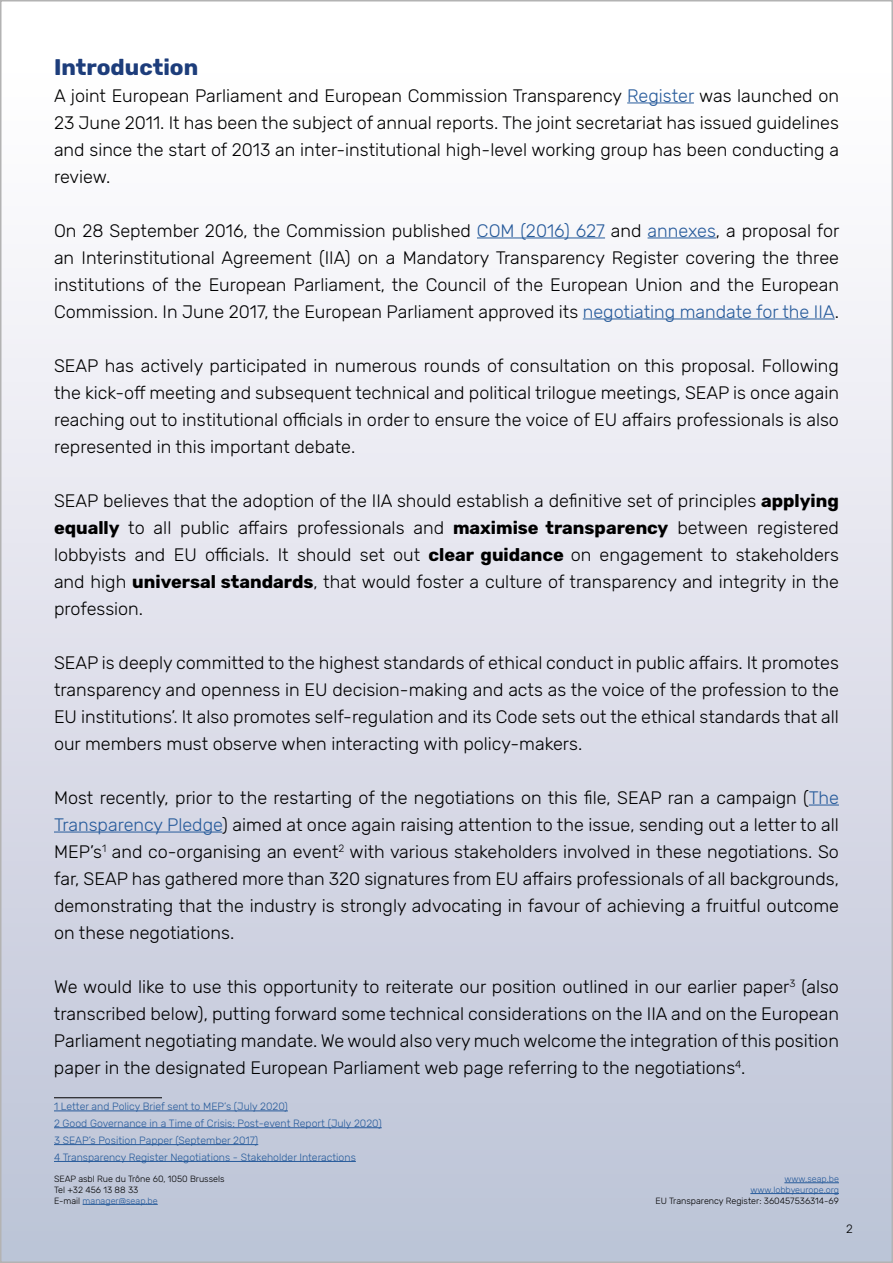
<style>
.page{position:relative;width:893px;height:1263px;background:#fff}
.page>*{position:absolute;margin:0;border:0;box-sizing:border-box;transform-origin:0 0}
.t1{font:700 22.5px "Rubik";color:#1d3d7b}
.t2{font:300 18px/27px "Rubik";color:#000;text-align:justify}
.t3{font:300 12px "Rubik";color:#000}
.t4{font:300 10.5px/16.8px "Rubik";color:#275b9b}
.t5{font:300 9px/10.8px "Rubik";color:#000}
.t6{font:300 9px/10.8px "Rubik";color:#275b9b;text-align:right}
.s1{color:#275b9b}
.s2{font-weight:700}
</style>
<div class="page">
<div style="left:1px;top:1px;width:891px;height:1261px;background:linear-gradient(to bottom,#fff,#bcc2d6)"></div>
<hr style="left:627px;top:102px;width:67px;height:1px;background:#275b9b">
<hr style="left:477px;top:237px;width:128px;height:1px;background:#275b9b">
<hr style="left:648px;top:237px;width:68px;height:1px;background:#275b9b">
<hr style="left:583px;top:318px;width:252px;height:1px;background:#275b9b">
<hr style="left:809px;top:804px;width:30px;height:1px;background:#275b9b">
<hr style="left:54px;top:831px;width:168px;height:1px;background:#275b9b">
<hr style="left:54px;top:1097px;width:108px;height:1px;background:#000">
<hr style="left:54px;top:1110px;width:234px;height:1px;background:#275b9b">
<hr style="left:54px;top:1127px;width:328px;height:1px;background:#275b9b">
<hr style="left:54px;top:1144px;width:204px;height:1px;background:#275b9b">
<hr style="left:54px;top:1161px;width:302px;height:1px;background:#275b9b">
<hr style="left:83px;top:1204px;width:75px;height:1px;background:#275b9b">
<hr style="left:784px;top:1182px;width:55px;height:1px;background:#275b9b">
<hr style="left:750px;top:1193px;width:89px;height:1px;background:#275b9b">
<p class="t1" style="left:54px;top:54px;width:146px">Introduction</p>
<p class="t2" style="left:54px;top:83px;width:786px">A joint European Parliament and European Commission Transparency <span class="s1">Register</span> was launched on 23 June 2011. It has been the subject of annual reports. The joint secretariat has issued guidelines and since the start of 2013 an inter-institutional high-level working group has been conducting a review.</p>
<p class="t2" style="left:54px;top:218px;width:787px">On 28 September 2016, the Commission published <span class="s1">COM (2016) 627</span> and <span class="s1">annexes</span>, a proposal for an Interinstitutional Agreement (IIA) on a Mandatory Transparency Register covering the three institutions of the European Parliament, the Council of the European Union and the European Commission. In June 2017, the European Parliament approved its <span class="s1">negotiating mandate for the IIA</span>.</p>
<p class="t2" style="left:54px;top:353px;width:786px">SEAP has actively participated in numerous rounds of consultation on this proposal. Following the kick-off meeting and subsequent technical and political trilogue meetings, SEAP is once again reaching out to institutional officials in order to ensure the voice of EU affairs professionals is also represented in this important debate.</p>
<p class="t2" style="left:54px;top:488px;width:786px">SEAP believes that the adoption of the IIA should establish a definitive set of principles <span class="s2">applying equally</span> to all public affairs professionals and <span class="s2">maximise transparency</span> between registered lobbyists and EU officials. It should set out <span class="s2">clear guidance</span> on engagement to stakeholders and high <span class="s2">universal standards</span>, that would foster a culture of transparency and integrity in the profession.</p>
<p class="t2" style="left:54px;top:650px;width:786px">SEAP is deeply committed to the highest standards of ethical conduct in public affairs. It promotes transparency and openness in EU decision-making and acts as the voice of the profession to the EU institutions’. It also promotes self-regulation and its Code sets out the ethical standards that all our members must observe when interacting with policy-makers.</p>
<p class="t2" style="left:54px;top:785px;width:786px">Most recently, prior to the restarting of the negotiations on this file, SEAP ran a campaign (<span class="s1">The Transparency Pledge</span>) aimed at once again raising attention to the issue, sending out a letter to all MEP’s<sup>1</sup> and co-organising an event<sup>2</sup> with various stakeholders involved in these negotiations. So far, SEAP has gathered more than 320 signatures from EU affairs professionals of all backgrounds, demonstrating that the industry is strongly advocating in favour of achieving a fruitful outcome on these negotiations.</p>
<p class="t2" style="left:54px;top:974px;width:786px">We would like to use this opportunity to reiterate our position outlined in our earlier paper<sup>3</sup> (also transcribed below), putting forward some technical considerations on the IIA and on the European Parliament negotiating mandate. We would also very much welcome the integration of this position paper in the designated European Parliament web page referring to the negotiations<sup>4</sup>.</p>
<p class="t4" style="left:54px;top:1098px;width:329px">1 Letter and Policy Brief sent to MEP’s (July 2020)<br>2 Good Governance in a Time of Crisis: Post-event Report (July 2020)<br>3 SEAP’s Position Papper (September 2017)<br>4 Transparency Register Negotiations - Stakeholder Interactions</p>
<p class="t5" style="left:54px;top:1174px;width:172px">SEAP asbl Rue du Trône 60, 1050 Brussels<br>Tel +32 456 13 88 33<br>E-mail <span class="s1">manager@seap.be</span></p>
<p class="t6" style="left:750px;top:1174px;width:90px">www.seap.be www.lobbyeurope.org</p>
<p class="t5" style="left:655px;top:1195px;width:185px">EU Transparency Register: 360457536314-69</p>
<p class="t3" style="left:846px;top:1222px;width:8px">2</p>
</div>
